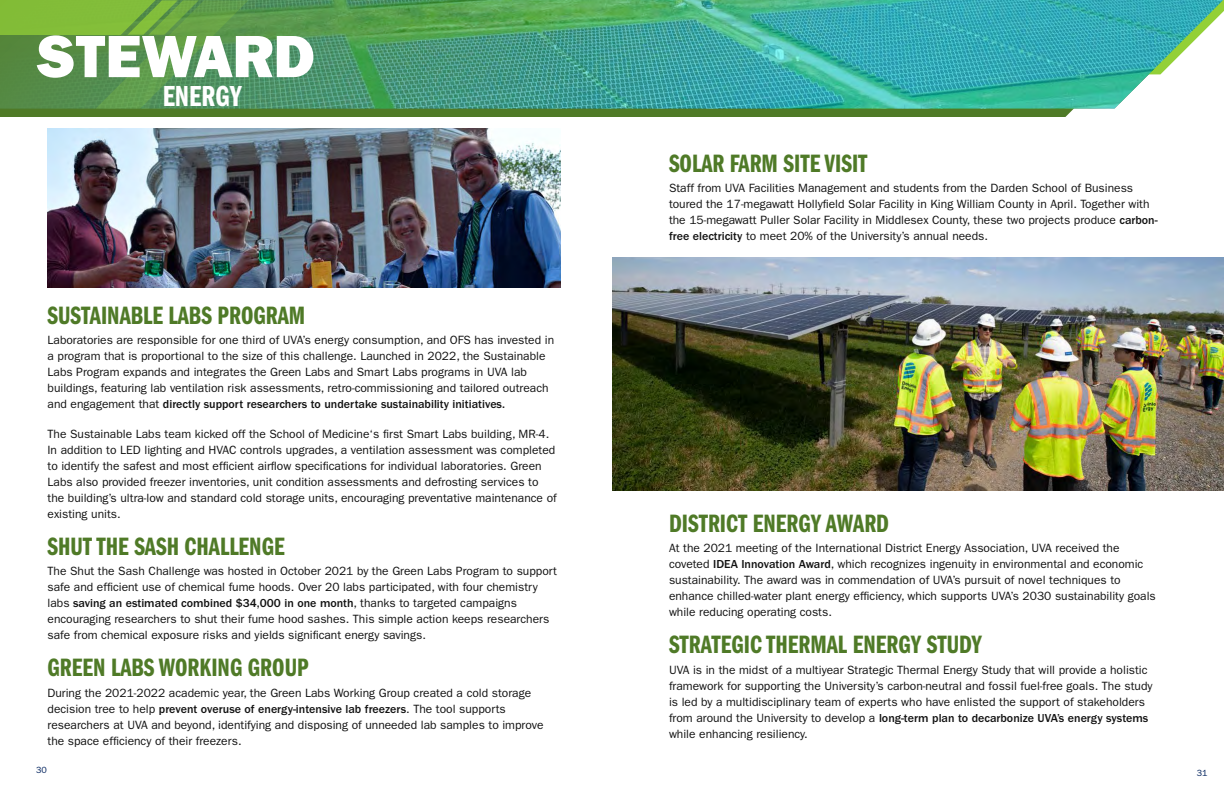
<style>
.page{position:relative;width:1224px;height:792px;background:#fff}
.page>*{position:absolute;margin:0;border:0;box-sizing:border-box;transform-origin:0 0}
.t1{font:60px "ITC Franklin Gothic Std Hvy";color:#fff}
.H2-SpreadTitle{font:30px "ITC Franklin Gothic Std Dm Cp";color:#fff}
.H3-Steward{font:26px "ITC Franklin Gothic Std Dm Cp";color:#4f7a27}
.t2{font:12px/16px "ITC Franklin Gothic Std";color:#121212}
.t3{font:9px "ITC Franklin Gothic Std";color:#00225d}
.s1{font-weight:500}
</style>
<div class="page">
<img style="left:0;top:0;width:1224px;height:117px">
<img style="left:48px;top:129px;width:512px;height:159px">
<img style="left:612px;top:257px;width:612px;height:234px">
<h1 class="t1" style="left:36px;top:21px;width:280px">STEWARD</h1>
<h2 class="H2-SpreadTitle" style="left:163px;top:80px;width:81px">ENERGY</h2>
<h3 class="H3-Steward" style="left:48px;top:301px;width:259px">SUSTAINABLE LABS PROGRAM</h3>
<p class="t2" style="left:48px;top:332px;width:508px">Laboratories are responsible for one third of UVA’s energy consumption, and OFS has invested in a program that is proportional to the size of this challenge. Launched in 2022, the Sustainable Labs Program expands and integrates the Green Labs and Smart Labs programs in UVA lab buildings, featuring lab ventilation risk assessments, retro-commissioning and tailored outreach and engagement that <span class="s1">directly support researchers to undertake sustainability initiatives.</span></p>
<p class="t2" style="left:48px;top:426px;width:511px">The Sustainable Labs team kicked off the School of Medicine‘s first Smart Labs building, MR-4.<br>In addition to LED lighting and HVAC controls upgrades, a ventilation assessment was completed to identify the safest and most efficient airflow specifications for individual laboratories. Green Labs also provided freezer inventories, unit condition assessments and defrosting services to the building’s ultra-low and standard cold storage units, encouraging preventative maintenance of existing units.</p>
<h3 class="H3-Steward" style="left:48px;top:532px;width:239px">SHUT THE SASH CHALLENGE</h3>
<p class="t2" style="left:48px;top:563px;width:511px">The Shut the Sash Challenge was hosted in October 2021 by the Green Labs Program to support safe and efficient use of chemical fume hoods. Over 20 labs participated, with four chemistry labs <span class="s1">saving an estimated combined $34,000 in one month</span>, thanks to targeted campaigns encouraging researchers to shut their fume hood sashes. This simple action keeps researchers safe from chemical exposure risks and yields significant energy savings.</p>
<h3 class="H3-Steward" style="left:48px;top:653px;width:263px">GREEN LABS WORKING GROUP</h3>
<p class="t2" style="left:48px;top:685px;width:498px">During the 2021-2022 academic year, the Green Labs Working Group created a cold storage decision tree to help <span class="s1">prevent overuse of energy-intensive lab freezers</span>. The tool supports researchers at UVA and beyond, identifying and disposing of unneeded lab samples to improve the space efficiency of their freezers.</p>
<h3 class="H3-Steward" style="left:669px;top:149px;width:200px">SOLAR FARM SITE VISIT</h3>
<p class="t2" style="left:669px;top:180px;width:490px">Staff from UVA Facilities Management and students from the Darden School of Business toured the 17-megawatt Hollyfield Solar Facility in King William County in April. Together with the 15-megawatt Puller Solar Facility in Middlesex County, these two projects produce <span class="s1">carbon&shy;free electricity</span> to meet 20% of the University’s annual needs.</p>
<h3 class="H3-Steward" style="left:669px;top:509px;width:222px">DISTRICT ENERGY AWARD</h3>
<p class="t2" style="left:669px;top:540px;width:488px">At the 2021 meeting of the International District Energy Association, UVA received the coveted <span class="s1">IDEA Innovation Award</span>, which recognizes ingenuity in environmental and economic sustainability. The award was in commendation of UVA’s pursuit of novel techniques to enhance chilled-water plant energy efficiency, which supports UVA’s 2030 sustainability goals while reducing operating costs.</p>
<h3 class="H3-Steward" style="left:669px;top:631px;width:315px">STRATEGIC THERMAL ENERGY STUDY</h3>
<p class="t2" style="left:669px;top:662px;width:485px">UVA is in the midst of a multiyear Strategic Thermal Energy Study that will provide a holistic framework for supporting the University’s carbon-neutral and fossil fuel-free goals. The study is led by a multidisciplinary team of experts who have enlisted the support of stakeholders from around the University to develop a <span class="s1">long-term plan to decarbonize UVA’s energy systems </span>while enhancing resiliency.</p>
<p class="t3" style="left:36px;top:765px;width:12px">30</p>
<p class="t3" style="left:1197px;top:768px;width:12px">31</p>
</div>
